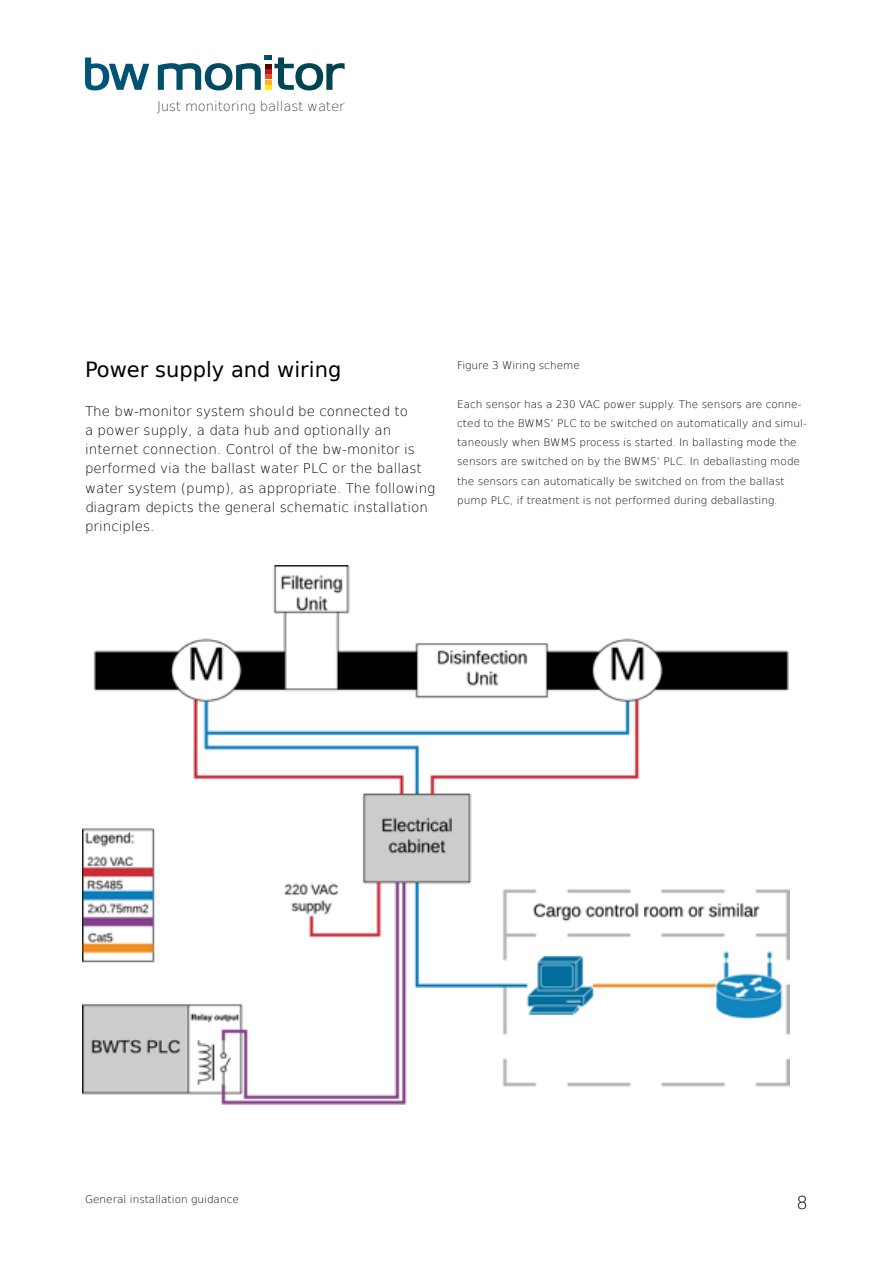
<style>
.page{position:relative;width:893px;height:1263px;background:#fff}
.page>*{position:absolute;margin:0;border:0;box-sizing:border-box;transform-origin:0 0}
.t1{font:21px "DejaVu Sans";color:#000}
.t2{font:200 18px "DejaVu Sans";color:#000}
.t3{font:200 13.5px/19.2px "DejaVu Sans";color:#000}
.t4{font:200 13.35px "DejaVu Sans";letter-spacing:-.01em;color:#3d474d}
.t5{font:200 10.5px/19.2px "DejaVu Sans";color:#000}
</style>
<div class="page">
<svg style="left:85px;top:55px;width:260px;height:35px"></svg>
<img style="left:83px;top:566px;width:706px;height:538px">
<p class="t4" style="left:157px;top:97px;width:189px">Just monitoring ballast water</p>
<h1 class="t1" style="left:85px;top:353px;width:258px">Power supply and wiring</h1>
<p class="t3" style="left:85px;top:401px;width:352px">The bw-monitor system should be connected to<br>a power supply, a data hub and optionally an internet connection. Control of the bw-monitor is performed via the ballast water PLC or the ballast water system (pump), as appropriate. The following diagram depicts the general schematic installation principles.</p>
<p class="t5" style="left:457px;top:355px;width:124px">Figure 3 Wiring scheme</p>
<p class="t5" style="left:457px;top:394px;width:351px">Each sensor has a 230 VAC power supply. The sensors are conne&shy;cted to the BWMS’ PLC to be switched on automatically and simul&shy;taneously when BWMS process is started. In ballasting mode the sensors are switched on by the BWMS’ PLC. In deballasting mode the sensors can automatically be switched on from the ballast pump PLC, if treatment is not performed during deballasting.</p>
<p class="t5" style="left:85px;top:1189px;width:155px">General installation guidance</p>
<h2 class="t2" style="left:796px;top:1189px;width:13px">8</h2>
</div>
